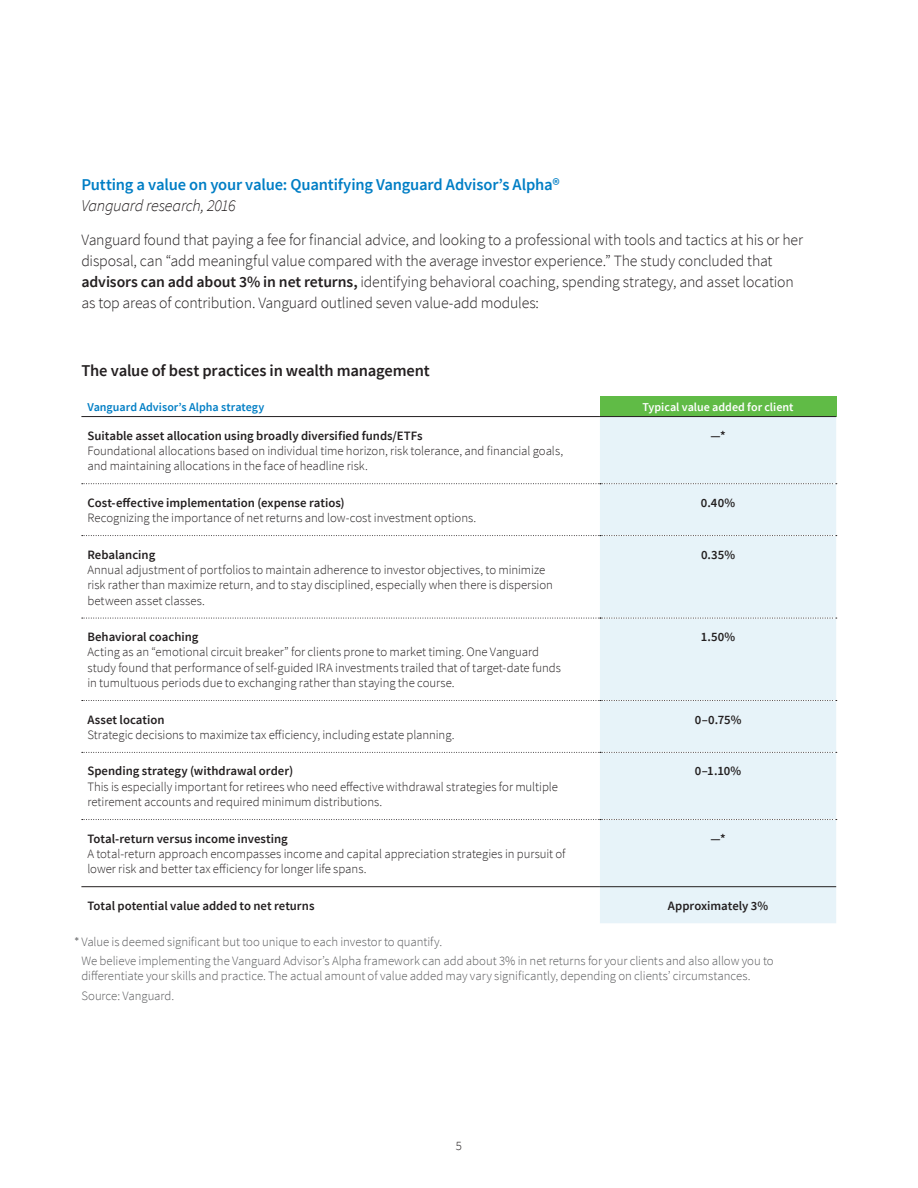
<style>
.page{position:relative;width:918px;height:1188px;background:#fff}
.page>*{position:absolute;margin:0;border:0;box-sizing:border-box;transform-origin:0 0}
.Subhead{font:600 16.5px/21px "Source Sans Pro";letter-spacing:-.01em;color:#007ec5}
.Chart_Head_3{font:600 16.5px "Source Sans Pro";letter-spacing:-.01em;color:#231f20}
.Body{font:300 15.75px/21px "Source Sans Pro";letter-spacing:-.01em;color:#231f20}
.Table_text{font:300 12.75px/15.3px "Source Sans Pro";letter-spacing:-.005em;color:#231f20}
.Footnote{font:300 12.75px/15px "Source Sans Pro";letter-spacing:-.005em;color:#57585a}
.Table_text-2{font:600 12.75px "Source Sans Pro";color:#231f20}
.Table_head{font:600 12px "Source Sans Pro";color:#007ec5}
.Table_head-2{font:600 12px "Source Sans Pro";color:#fff}
.s1{font-weight:300;font-style:italic;color:#231f20}
.s2{font-weight:600}
</style>
<div class="page">
<div style="left:600px;top:396px;width:236px;height:21px;background:#60bb46"></div>
<div style="left:600px;top:417px;width:236px;height:506px;background:#e7f3f9"></div>
<hr style="left:81px;top:886px;width:519px;height:1px;background:#231f20">
<hr style="left:600px;top:886px;width:236px;height:1px;background:#231f20">
<svg style="left:82px;top:483px;width:755px;height:1px"></svg>
<svg style="left:82px;top:535px;width:755px;height:1px"></svg>
<svg style="left:82px;top:618px;width:755px;height:1px"></svg>
<svg style="left:82px;top:700px;width:755px;height:1px"></svg>
<svg style="left:82px;top:752px;width:755px;height:1px"></svg>
<svg style="left:82px;top:819px;width:755px;height:1px"></svg>
<hr style="left:81px;top:416px;width:519px;height:1px;background:#231f20">
<hr style="left:600px;top:416px;width:236px;height:1px;background:#231f20">
<p class="Subhead" style="left:81px;top:174px;width:480px">Putting a value on your value: Quantifying Vanguard Advisor’s Alpha®<br><span class="s1">Vanguard research, 2016</span></p>
<p class="Body" style="left:81px;top:230px;width:723px">Vanguard found that paying a fee for financial advice, and looking to a professional with tools and tactics at his or her disposal, can “add meaningful value compared with the average investor experience.” The study concluded that <span class="s2">advisors can add about 3% in net returns,</span> identifying behavioral coaching, spending strategy, and asset location as top areas of contribution. Vanguard outlined seven value-add modules:</p>
<p class="Chart_Head_3" style="left:81px;top:360px;width:350px">The value of best practices in wealth management</p>
<p class="Table_head" style="left:87px;top:399px;width:179px">Vanguard Advisor’s Alpha strategy</p>
<p class="Table_head-2" style="left:643px;top:399px;width:152px">Typical value added for client</p>
<p class="Table_text" style="left:87px;top:428px;width:477px"><span class="s2">Suitable asset allocation using broadly diversified funds/ETFs<br></span>Foundational allocations based on individual time horizon, risk tolerance, and financial goals, and maintaining allocations in the face of headline risk.</p>
<p class="Table_text-2" style="left:710px;top:427px;width:17px">—*</p>
<p class="Table_text" style="left:87px;top:495px;width:390px"><span class="s2">Cost-effective implementation (expense ratios)<br></span>Recognizing the importance of net returns and low-cost investment options.</p>
<p class="Table_text-2" style="left:701px;top:495px;width:36px">0.40%</p>
<p class="Table_text" style="left:87px;top:547px;width:467px"><span class="s2">Rebalancing<br></span>Annual adjustment of portfolios to maintain adherence to investor objectives, to minimize risk rather than maximize return, and to stay disciplined, especially when there is dispersion between asset classes.</p>
<p class="Table_text-2" style="left:701px;top:546px;width:36px">0.35%</p>
<p class="Table_text" style="left:87px;top:629px;width:475px"><span class="s2">Behavioral coaching<br></span>Acting as an “emotional circuit breaker” for clients prone to market timing. One Vanguard study found that performance of self-guided IRA investments trailed that of target-date funds in tumultuous periods due to exchanging rather than staying the course.</p>
<p class="Table_text-2" style="left:701px;top:629px;width:36px">1.50%</p>
<p class="Table_text" style="left:87px;top:712px;width:369px"><span class="s2">Asset location<br></span>Strategic decisions to maximize tax efficiency, including estate planning.</p>
<p class="Table_text-2" style="left:695px;top:711px;width:48px">0–0.75%</p>
<p class="Table_text" style="left:87px;top:764px;width:472px"><span class="s2">Spending strategy (withdrawal order)<br></span>This is especially important for retirees who need effective withdrawal strategies for multiple retirement accounts and required minimum distributions.</p>
<p class="Table_text-2" style="left:695px;top:763px;width:48px">0–1.10%</p>
<p class="Table_text" style="left:87px;top:831px;width:480px"><span class="s2">Total-return versus income investing<br></span>A total-return approach encompasses income and capital appreciation strategies in pursuit of lower risk and better tax efficiency for longer life spans.</p>
<p class="Table_text-2" style="left:710px;top:830px;width:17px">—*</p>
<p class="Table_text-2" style="left:87px;top:897px;width:229px">Total potential value added to net returns</p>
<p class="Table_text-2" style="left:668px;top:897px;width:102px">Approximately 3%</p>
<p class="Footnote" style="left:81px;top:934px;width:362px">Value is deemed significant but too unique to each investor to quantify.</p>
<p class="Footnote" style="left:81px;top:954px;width:694px">We believe implementing the Vanguard Advisor’s Alpha framework can add about 3% in net returns for your clients and also allow you to differentiate your skills and practice. The actual amount of value added may vary significantly, depending on clients’ circumstances.</p>
<p class="Footnote" style="left:81px;top:988px;width:94px">Source: Vanguard.</p>
<p class="Table_text" style="left:456px;top:1138px;width:8px">5</p>
</div>
